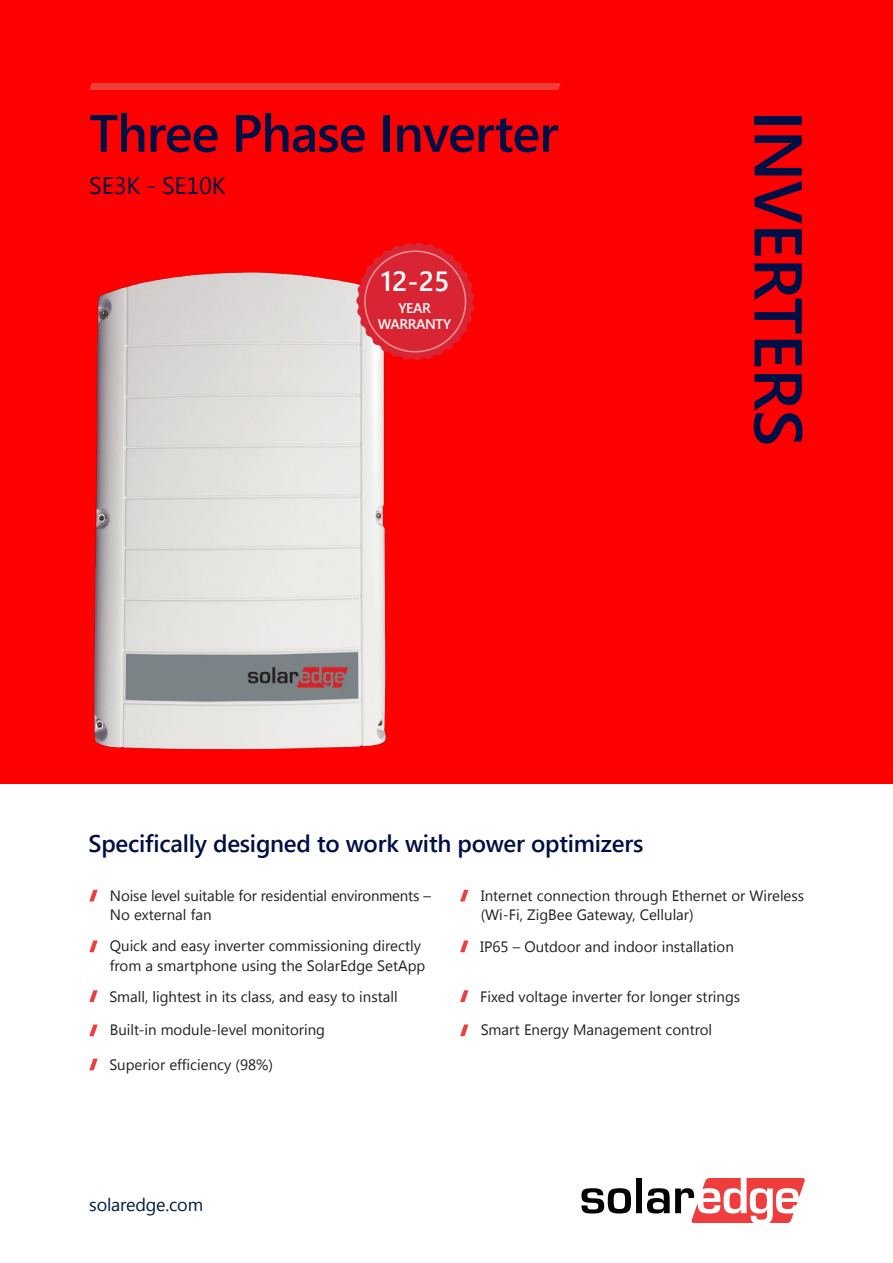
<style>
.page{position:relative;width:893px;height:1263px;background:#fff}
.page>*{position:absolute;margin:0;border:0;box-sizing:border-box;transform-origin:0 0}
.t1{font:600 67.5px "Segoe UI";letter-spacing:-.01em;color:#000e46}
.t2{font:600 52.5px "Segoe UI";letter-spacing:-.02em;color:#000e46}
.t3{font:600 27.75px "Segoe UI";color:#fff}
.t4{font:600 24px "Segoe UI";letter-spacing:-.01em;color:#000e46}
.t5{font:24px "Segoe UI";letter-spacing:-.01em;color:#000e46}
.t6{font:18px "Segoe UI";letter-spacing:-.01em;color:#001945}
.t7{font:15px/19.6px "Segoe UI";color:#231f20}
.t8{font:600 14.1px/15.6px "Segoe UI";letter-spacing:-.03em;color:#fff;text-align:center}
</style>
<div class="page">
<div style="left:0;top:0;width:893px;height:1249px;background:#f00"></div>
<div style="left:0;top:784px;width:893px;height:479px;background:#fff"></div>
<div style="left:89px;top:83px;width:472px;height:7px;background:#ee3d3c"></div>
<svg style="left:89px;top:890px;width:9px;height:11px"></svg>
<svg style="left:460px;top:890px;width:8px;height:11px"></svg>
<svg style="left:89px;top:990px;width:9px;height:12px"></svg>
<svg style="left:460px;top:990px;width:8px;height:12px"></svg>
<svg style="left:89px;top:1059px;width:9px;height:11px"></svg>
<svg style="left:460px;top:940px;width:8px;height:12px"></svg>
<svg style="left:89px;top:1024px;width:9px;height:12px"></svg>
<svg style="left:89px;top:940px;width:9px;height:12px"></svg>
<svg style="left:460px;top:1024px;width:8px;height:12px"></svg>
<svg style="left:581px;top:1178px;width:224px;height:45px"></svg>
<img style="left:93px;top:272px;width:294px;height:478px">
<svg style="left:356px;top:242px;width:118px;height:118px"></svg>
<div style="left:364px;top:250px;width:102px;height:102px;border:2px solid #ec8f8f;border-radius:50%"></div>
<h2 class="t2" style="left:89px;top:113px;width:471px">Three Phase Inverter</h2>
<h3 class="t5" style="left:89px;top:176px;width:138px">SE3K - SE10K</h3>
<h3 class="t3" style="left:381px;top:270px;width:70px">12-25</h3>
<p class="t8" style="left:378px;top:301px;width:75px">YEAR<br>WARRANTY</p>
<h1 class="t1" style="left:804px;top:111px;width:337px;rotate:90deg">INVERTERS</h1>
<h3 class="t4" style="left:89px;top:824px;width:556px">Specifically designed to work with power optimizers</h3>
<p class="t7" style="left:110px;top:887px;width:322px">Noise level suitable for residential environments –<br>No external fan</p>
<p class="t7" style="left:481px;top:887px;width:325px">Internet connection through Ethernet or Wireless (Wi-Fi, ZigBee Gateway, Cellular)</p>
<p class="t7" style="left:110px;top:938px;width:317px">Quick and easy inverter commissioning directly from a smartphone using the SolarEdge SetApp</p>
<p class="t7" style="left:480px;top:938px;width:255px">IP65 – Outdoor and indoor installation</p>
<p class="t7" style="left:109px;top:988px;width:290px">Small, lightest in its class, and easy to install</p>
<p class="t7" style="left:480px;top:988px;width:262px">Fixed voltage inverter for longer strings</p>
<p class="t7" style="left:110px;top:1022px;width:217px">Built-in module-level monitoring</p>
<p class="t7" style="left:109px;top:1054px;width:165px">Superior efficiency (98%)</p>
<p class="t6" style="left:89px;top:1198px;width:115px">solaredge.com</p>
<p class="t7" style="left:481px;top:1022px;width:233px">Smart Energy Management control</p>
</div>
